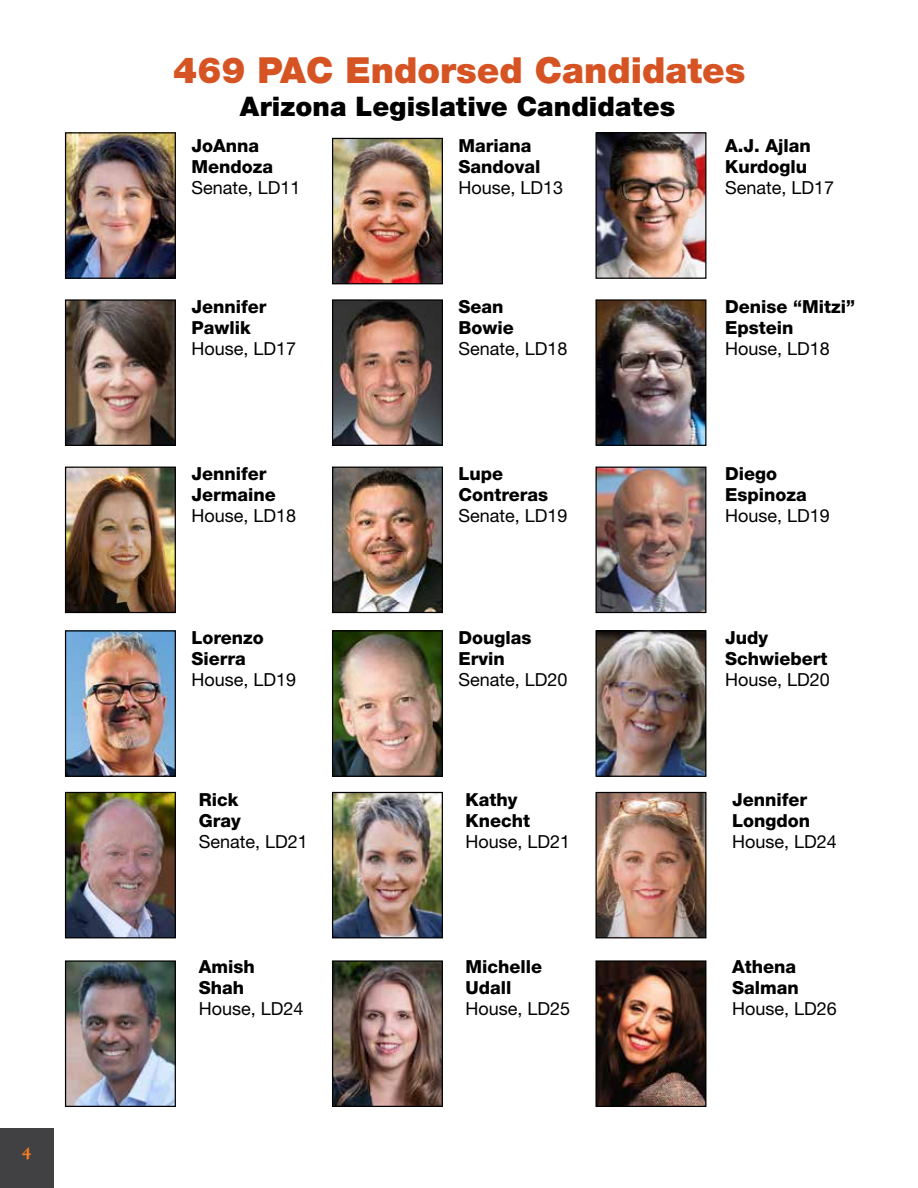
<style>
.page{position:relative;width:918px;height:1188px;background:#fff}
.page>*{position:absolute;margin:0;border:0;box-sizing:border-box;transform-origin:0 0}
.t1{font:900 36px "Helvetica Neue";color:#d65423}
.t2{font:900 27px "Helvetica Neue";letter-spacing:.005em;color:#000}
.t3{font:800 18px/21px "Helvetica Neue";color:#000}
.t4{font:18px "Helvetica Neue";color:#000}
.t5{font:900 18px "Berkeley";color:#f57e20}
</style>
<div class="page">
<img style="left:334px;top:469px;width:107px;height:142px">
<div style="left:332px;top:467px;width:111px;height:146px;border:1px solid #000"></div>
<img style="left:597px;top:469px;width:107px;height:142px">
<div style="left:595px;top:467px;width:111px;height:146px;border:1px solid #000"></div>
<img style="left:334px;top:140px;width:107px;height:142px">
<div style="left:332px;top:138px;width:111px;height:146px;border:1px solid #000"></div>
<img style="left:67px;top:632px;width:107px;height:143px">
<div style="left:65px;top:630px;width:111px;height:147px;border:1px solid #000"></div>
<img style="left:597px;top:134px;width:107px;height:143px">
<div style="left:595px;top:132px;width:111px;height:147px;border:1px solid #000"></div>
<img style="left:597px;top:301px;width:107px;height:143px">
<div style="left:595px;top:299px;width:111px;height:147px;border:1px solid #000"></div>
<img style="left:67px;top:301px;width:107px;height:143px">
<div style="left:65px;top:299px;width:111px;height:147px;border:1px solid #000"></div>
<img style="left:67px;top:469px;width:107px;height:142px">
<div style="left:65px;top:467px;width:111px;height:146px;border:1px solid #000"></div>
<img style="left:67px;top:134px;width:107px;height:143px">
<div style="left:65px;top:132px;width:111px;height:147px;border:1px solid #000"></div>
<img style="left:334px;top:301px;width:107px;height:143px">
<div style="left:332px;top:299px;width:111px;height:147px;border:1px solid #000"></div>
<div style="left:0;top:1129px;width:54px;height:59px;background:#414042"></div>
<img style="left:334px;top:632px;width:107px;height:143px">
<div style="left:332px;top:630px;width:111px;height:147px;border:1px solid #000"></div>
<img style="left:597px;top:632px;width:107px;height:143px">
<div style="left:595px;top:630px;width:111px;height:147px;border:1px solid #000"></div>
<img style="left:67px;top:794px;width:107px;height:142px">
<div style="left:65px;top:792px;width:111px;height:146px;border:1px solid #000"></div>
<img style="left:597px;top:794px;width:107px;height:142px">
<div style="left:595px;top:792px;width:111px;height:146px;border:1px solid #000"></div>
<img style="left:334px;top:794px;width:107px;height:142px">
<div style="left:332px;top:792px;width:111px;height:146px;border:1px solid #000"></div>
<img style="left:67px;top:962px;width:107px;height:143px">
<div style="left:65px;top:960px;width:111px;height:147px;border:1px solid #000"></div>
<img style="left:597px;top:962px;width:107px;height:143px">
<div style="left:595px;top:960px;width:111px;height:147px;border:1px solid #000"></div>
<img style="left:334px;top:962px;width:107px;height:143px">
<div style="left:332px;top:960px;width:111px;height:147px;border:1px solid #000"></div>
<p class="t5" style="left:22px;top:1144px;width:12px">4</p>
<h1 class="t1" style="left:173px;top:48px;width:574px">469 PAC Endorsed Candidates</h1>
<h2 class="t2" style="left:240px;top:91px;width:437px">Arizona Legislative Candidates</h2>
<p class="t3" style="left:192px;top:135px;width:83px">JoAnna<br>Mendoza</p>
<p class="t4" style="left:192px;top:177px;width:111px">Senate, LD11</p>
<p class="t3" style="left:192px;top:296px;width:77px">Jennifer<br>Pawlik</p>
<p class="t4" style="left:192px;top:338px;width:106px">House, LD17</p>
<p class="t3" style="left:192px;top:463px;width:86px">Jennifer<br>Jermaine</p>
<p class="t4" style="left:192px;top:505px;width:106px">House, LD18</p>
<p class="t3" style="left:192px;top:627px;width:74px">Lorenzo<br>Sierra</p>
<p class="t4" style="left:192px;top:669px;width:106px">House, LD19</p>
<p class="t3" style="left:199px;top:789px;width:44px">Rick<br>Gray</p>
<p class="t4" style="left:199px;top:831px;width:111px">Senate, LD21</p>
<p class="t3" style="left:199px;top:956px;width:58px">Amish<br>Shah</p>
<p class="t4" style="left:199px;top:998px;width:106px">House, LD24</p>
<p class="t3" style="left:458px;top:135px;width:84px">Mariana<br>Sandoval</p>
<p class="t4" style="left:458px;top:177px;width:106px">House, LD13</p>
<p class="t3" style="left:458px;top:296px;width:57px">Sean<br>Bowie</p>
<p class="t4" style="left:458px;top:338px;width:111px">Senate, LD18</p>
<p class="t3" style="left:458px;top:464px;width:91px">Lupe<br>Contreras</p>
<p class="t4" style="left:458px;top:505px;width:111px">Senate, LD19</p>
<p class="t3" style="left:458px;top:627px;width:75px">Douglas<br>Ervin</p>
<p class="t4" style="left:458px;top:669px;width:111px">Senate, LD20</p>
<p class="t3" style="left:465px;top:789px;width:66px">Kathy<br>Knecht</p>
<p class="t4" style="left:465px;top:831px;width:106px">House, LD21</p>
<p class="t3" style="left:465px;top:956px;width:78px">Michelle<br>Udall</p>
<p class="t4" style="left:465px;top:998px;width:106px">House, LD25</p>
<p class="t3" style="left:725px;top:135px;width:87px">A.J. Ajlan<br>Kurdoglu</p>
<p class="t4" style="left:725px;top:177px;width:111px">Senate, LD17</p>
<p class="t3" style="left:725px;top:296px;width:131px">Denise “Mitzi”<br>Epstein</p>
<p class="t4" style="left:725px;top:338px;width:106px">House, LD18</p>
<p class="t3" style="left:725px;top:464px;width:83px">Diego<br>Espinoza</p>
<p class="t4" style="left:725px;top:505px;width:106px">House, LD19</p>
<p class="t3" style="left:725px;top:627px;width:104px">Judy<br>Schwiebert</p>
<p class="t4" style="left:725px;top:669px;width:106px">House, LD20</p>
<p class="t3" style="left:732px;top:789px;width:80px">Jennifer<br>Longdon</p>
<p class="t4" style="left:732px;top:831px;width:106px">House, LD24</p>
<p class="t3" style="left:732px;top:956px;width:68px">Athena<br>Salman</p>
<p class="t4" style="left:732px;top:998px;width:106px">House, LD26</p>
</div>
